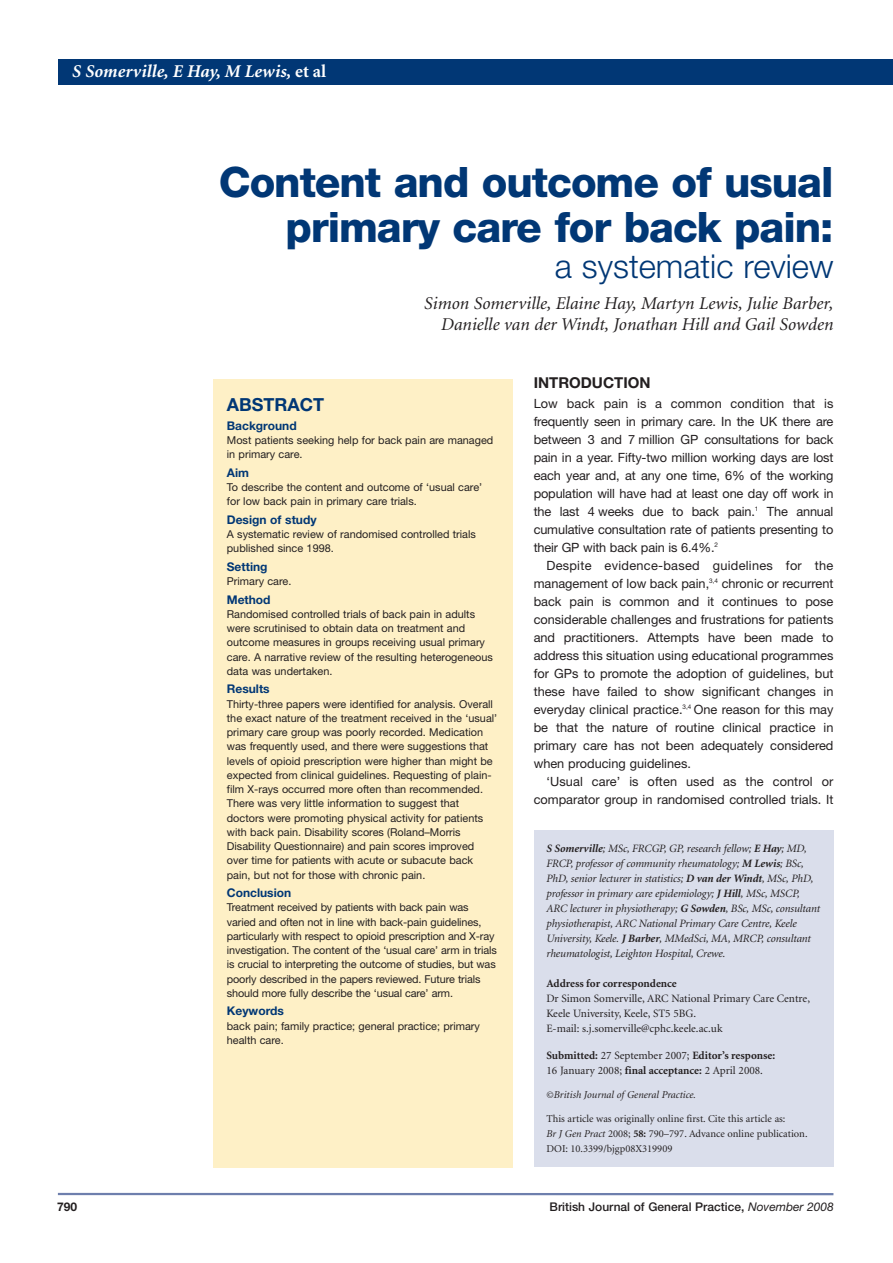
<style>
.page{position:relative;width:893px;height:1263px;background:#fff}
.page>*{position:absolute;margin:0;border:0;box-sizing:border-box;transform-origin:0 0}
.t1{font:800 42px/45px "Helvetica Neue";letter-spacing:-.025em;color:#013775;text-align:right}
.t2{font:300 33px "Helvetica Neue";color:#013775}
.t3{font:italic 18px/21px "Minion";color:#231f20;text-align:right}
.t4{font:italic 700 18px "Minion";color:#fff}
.t5{font:700 18px "Helvetica Neue";color:#013775}
.t6{font:700 15px "Helvetica Neue";color:#231f20}
.t7{font:12.75px/18px "Helvetica Neue";color:#231f20;text-align:justify}
.t8{font:700 12px "Helvetica Neue";color:#013775}
.t9{font:500 12px "Helvetica Neue";color:#231f20}
.t10{font:700 12px "Helvetica Neue";color:#231f20}
.t11{font:italic 11.25px/15px "Minion";letter-spacing:-.01em;color:#231f20}
.t12{font:11.25px/15px "Minion";color:#231f20}
.t13{font:700 11.25px/15px "Minion";color:#231f20}
.t14{font:10.8px/14.2px "Helvetica Neue";color:#231f20}
.t15{font:10.5px/15px "Minion";color:#231f20}
.t16{font:italic 10.5px "Minion";color:#231f20}
.s1{font-style:normal}
.s2{font-weight:700}
.s3{font-weight:400}
.s4{font-style:italic}
.s5{font-weight:400;font-style:italic}
</style>
<div class="page">
<div style="left:213px;top:379px;width:299px;height:788px;background:#fef0c6"></div>
<div style="left:534px;top:830px;width:299px;height:337px;background:#dadeeb"></div>
<hr style="left:58px;top:1193px;width:775px;height:2px;background:#6e7fad">
<div style="left:61px;top:60px;width:832px;height:25px;background:#013775"></div>
<h3 class="t4" style="left:72px;top:64px;width:256px">S Somerville, E Hay, M Lewis, <span class="s1">et al</span></h3>
<h1 class="t1" style="left:219px;top:163px;width:616px">Content and outcome of usual primary care for back pain:</h1>
<h2 class="t2" style="left:555px;top:254px;width:280px">a systematic review</h2>
<h3 class="t3" style="left:424px;top:294px;width:411px">Simon Somerville, Elaine Hay, Martyn Lewis, Julie Barber,<br>Danielle van der Windt, Jonathan Hill and Gail Sowden</h3>
<h3 class="t5" style="left:227px;top:398px;width:99px">ABSTRACT</h3>
<p class="t8" style="left:227px;top:421px;width:71px">Background</p>
<p class="t14" style="left:227px;top:434px;width:268px">Most patients seeking help for back pain are managed in primary care.</p>
<p class="t8" style="left:227px;top:468px;width:24px">Aim</p>
<p class="t14" style="left:227px;top:481px;width:257px">To describe the content and outcome of ‘usual care’ for low back pain in primary care trials.</p>
<p class="t8" style="left:227px;top:515px;width:91px">Design of study</p>
<p class="t14" style="left:227px;top:528px;width:251px">A systematic review of randomised controlled trials published since 1998.</p>
<p class="t8" style="left:227px;top:562px;width:42px">Setting</p>
<p class="t14" style="left:227px;top:575px;width:66px">Primary care.</p>
<p class="t8" style="left:227px;top:595px;width:45px">Method</p>
<p class="t14" style="left:227px;top:608px;width:268px">Randomised controlled trials of back pain in adults were scrutinised to obtain data on treatment and outcome measures in groups receiving usual primary care. A narrative review of the resulting heterogeneous data was undertaken.</p>
<p class="t8" style="left:227px;top:685px;width:44px">Results</p>
<p class="t14" style="left:227px;top:698px;width:272px">Thirty-three papers were identified for analysis. Overall the exact nature of the treatment received in the ‘usual’ primary care group was poorly recorded. Medication was frequently used, and there were suggestions that levels of opioid prescription were higher than might be expected from clinical guidelines. Requesting of plain&shy;film X-rays occurred more often than recommended.<br>There was very little information to suggest that doctors were promoting physical activity for patients with back pain. Disability scores (Roland–Morris Disability Questionnaire) and pain scores improved over time for patients with acute or subacute back pain, but not for those with chronic pain.</p>
<p class="t8" style="left:227px;top:888px;width:66px">Conclusion</p>
<p class="t14" style="left:227px;top:901px;width:271px">Treatment received by patients with back pain was varied and often not in line with back-pain guidelines, particularly with respect to opioid prescription and X-ray investigation. The content of the ‘usual care’ arm in trials is crucial to interpreting the outcome of studies, but was poorly described in the papers reviewed. Future trials should more fully describe the ‘usual care’ arm.</p>
<p class="t8" style="left:227px;top:1007px;width:59px">Keywords</p>
<p class="t14" style="left:227px;top:1020px;width:255px">back pain; family practice; general practice; primary health care.</p>
<h3 class="t6" style="left:534px;top:377px;width:118px">INTRODUCTION</h3>
<p class="t7" style="left:534px;top:395px;width:301px">Low back pain is a common condition that is frequently seen in primary care. In the UK there are between 3 and 7 million GP consultations for back pain in a year. Fifty-two million working days are lost each year and, at any one time, 6% of the working population will have had at least one day off work in the last 4 weeks due to back pain.<sup>1</sup> The annual cumulative consultation rate of patients presenting to their GP with back pain is 6.4%.<sup>2</sup></p>
<p class="t7" style="left:534px;top:557px;width:301px;text-indent:13px">Despite evidence-based guidelines for the management of low back pain,<sup>3,4</sup> chronic or recurrent back pain is common and it continues to pose considerable challenges and frustrations for patients and practitioners. Attempts have been made to address this situation using educational programmes for GPs to promote the adoption of guidelines, but these have failed to show significant changes in everyday clinical practice.<sup>3,4</sup> One reason for this may be that the nature of routine clinical practice in primary care has not been adequately considered when producing guidelines.</p>
<p class="t7" style="left:534px;top:773px;width:301px;text-align:right">‘Usual care’ is often used as the control or comparator group in randomised controlled trials. It</p>
<p class="t11" style="left:546px;top:841px;width:275px"><span class="s2">S Somerville</span>; MSc, FRCGP, GP, research fellow; <span class="s2">E Hay</span>; MD, FRCP, professor of community rheumatology; <span class="s2">M Lewis</span>; BSc, PhD, senior lecturer in statistics; <span class="s2">D van der Windt</span>, MSc, PhD, professor in primary care epidemiology; <span class="s2">J Hill</span>, MSc, MSCP, ARC lecturer in physiotherapy; <span class="s2">G Sowden</span>, BSc, MSc, consultant physiotherapist, ARC National Primary Care Centre, Keele University, Keele. <span class="s2">J Barber</span>, MMedSci, MA, MRCP, consultant rheumatologist, Leighton Hospital, Crewe.</p>
<p class="t13" style="left:546px;top:976px;width:132px">Address for correspondence</p>
<p class="t12" style="left:546px;top:991px;width:265px">Dr Simon Somerville, ARC National Primary Care Centre,<br>Keele University, Keele, ST5 5BG.<br>E-mail: s.j.somerville@cphc.keele.ac.uk</p>
<p class="t13" style="left:546px;top:1048px;width:230px">Submitted: <span class="s3">27 September 2007;</span> Editor’s response:<br><span class="s3">16 January 2008;</span> final acceptance: <span class="s3">2 April 2008.</span></p>
<p class="t16" style="left:546px;top:1090px;width:151px"><span class="s1">©</span>British Journal of General Practice.</p>
<p class="t15" style="left:546px;top:1111px;width:263px">This article was originally online first. Cite this article as:<br><span class="s4">Br J Gen Pract</span> 2008; <span class="s2">58:</span> 790–797. Advance online publication.<br>DOI: 10.3399/bjgp08X319909</p>
<p class="t10" style="left:57px;top:1202px;width:22px">790</p>
<p class="t9" style="left:550px;top:1202px;width:286px">British Journal of General Practice, <span class="s5">November 2008</span></p>
</div>
